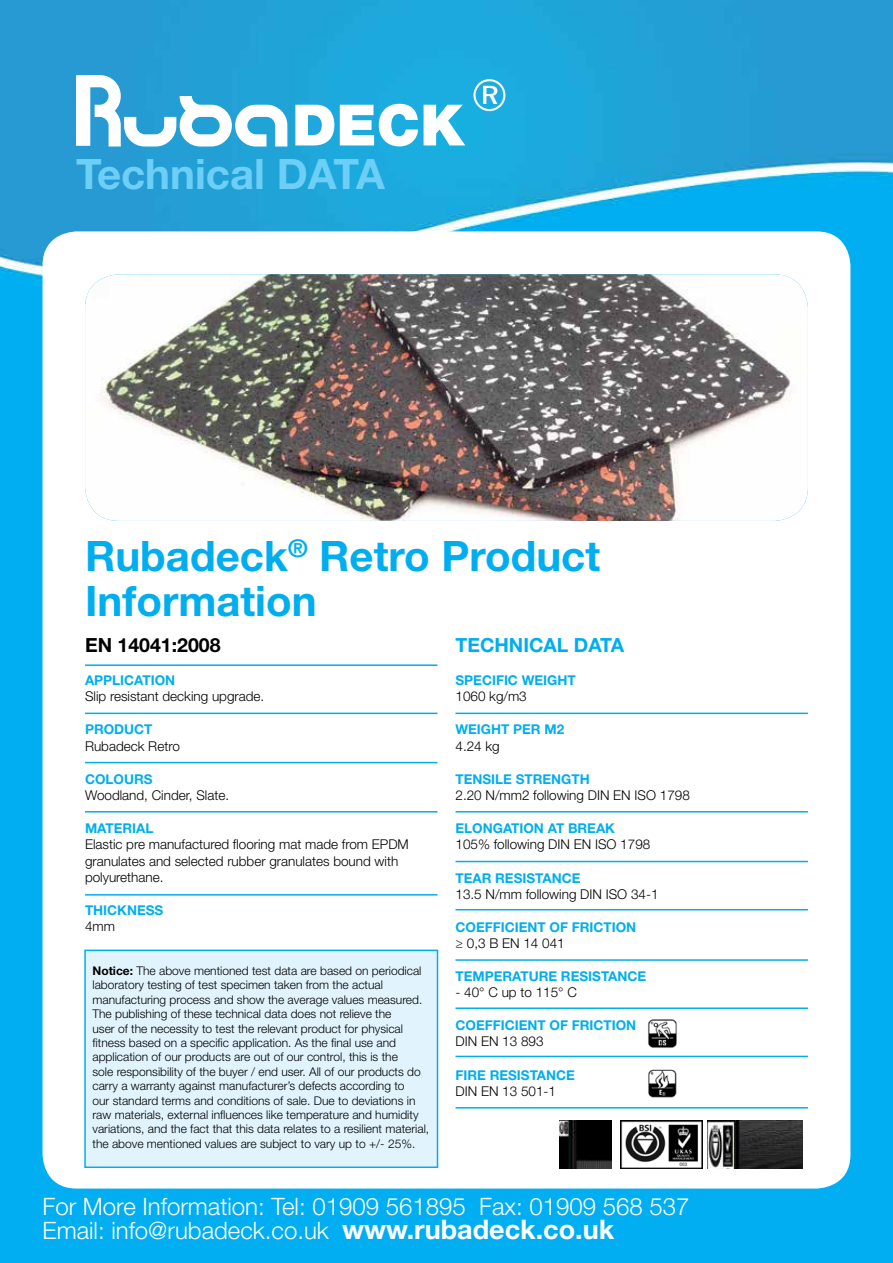
<style>
.page{position:relative;width:893px;height:1263px;background:#fff}
.page>*{position:absolute;margin:0;border:0;box-sizing:border-box;transform-origin:0 0}
.t1{font:700 42px/45px "Helvetica Neue LT Std";color:#00aeef}
.t2{font:700 42px "Helvetica Neue LT Std";color:#6dcff6}
.t3{font:300 24px/24px "Helvetica Neue LT Std";color:#fff}
.t4{font:700 19.5px "Helvetica Neue LT Std";color:#00aeef}
.t5{font:700 19.5px "Helvetica Neue LT Std";color:#000}
.t6{font:300 13.5px/16.2px "Helvetica Neue LT Std";color:#000}
.t7{font:700 13.5px "Helvetica Neue LT Std";color:#00aeef}
.t8{font:300 12px/14.4px "Helvetica Neue LT Std";color:#000}
.s1{font-weight:700}
.s2{font-weight:700;font-size:27px}
</style>
<div class="page">
<img style="left:0;top:0;width:893px;height:1263px">
<div style="left:43px;top:231px;width:807px;height:957px;background:#fff;border-radius:34px"></div>
<svg style="left:473px;top:79px;width:32px;height:32px"></svg>
<svg style="left:90px;top:75px;width:197px;height:71px"></svg>
<div style="left:76px;top:75px;width:14px;height:71px;background:#fff"></div>
<svg style="left:295px;top:105px;width:39px;height:40px"></svg>
<svg style="left:340px;top:104px;width:78px;height:42px"></svg>
<svg style="left:424px;top:105px;width:41px;height:40px"></svg>
<img style="left:85px;top:274px;width:723px;height:247px">
<hr style="left:85px;top:664px;width:352px;height:2px;background:#00aeef">
<hr style="left:85px;top:713px;width:352px;height:1px;background:#00aeef">
<hr style="left:85px;top:762px;width:352px;height:1px;background:#00aeef">
<hr style="left:85px;top:811px;width:352px;height:1px;background:#00aeef">
<hr style="left:85px;top:894px;width:352px;height:1px;background:#00aeef">
<hr style="left:455px;top:713px;width:353px;height:1px;background:#00aeef">
<hr style="left:455px;top:861px;width:353px;height:1px;background:#00aeef">
<hr style="left:455px;top:811px;width:353px;height:1px;background:#00aeef">
<hr style="left:455px;top:909px;width:353px;height:1px;background:#00aeef">
<hr style="left:455px;top:959px;width:353px;height:2px;background:#00aeef">
<hr style="left:455px;top:1007px;width:353px;height:2px;background:#00aeef">
<hr style="left:455px;top:1056px;width:353px;height:1px;background:#00aeef">
<hr style="left:455px;top:1107px;width:353px;height:1px;background:#00aeef">
<div style="left:84px;top:949px;width:354px;height:219px;background:#e1f4fd;border:2px solid #00aeef"></div>
<img style="left:559px;top:1120px;width:52px;height:48px">
<img style="left:620px;top:1120px;width:83px;height:48px">
<img style="left:707px;top:1121px;width:95px;height:47px">
<img style="left:648px;top:1019px;width:29px;height:29px">
<img style="left:648px;top:1069px;width:29px;height:29px">
<h1 class="t2" style="left:76px;top:148px;width:310px">Technical DATA</h1>
<h1 class="t1" style="left:85px;top:533px;width:517px">Rubadeck<sup>®</sup> Retro Product<br>Information</h1>
<h3 class="t5" style="left:85px;top:633px;width:137px">EN 14041:2008</h3>
<p class="t7" style="left:85px;top:672px;width:92px">APPLICATION</p>
<p class="t6" style="left:85px;top:688px;width:181px">Slip resistant decking upgrade.</p>
<p class="t7" style="left:85px;top:721px;width:69px">PRODUCT</p>
<p class="t6" style="left:85px;top:737px;width:96px">Rubadeck Retro</p>
<p class="t7" style="left:85px;top:771px;width:69px">COLOURS</p>
<p class="t6" style="left:85px;top:787px;width:146px">Woodland, Cinder, Slate.</p>
<p class="t7" style="left:85px;top:820px;width:70px">MATERIAL</p>
<p class="t6" style="left:85px;top:836px;width:325px">Elastic pre manufactured flooring mat made from EPDM granulates and selected rubber granulates bound with polyurethane.</p>
<p class="t7" style="left:85px;top:902px;width:80px">THICKNESS</p>
<p class="t6" style="left:85px;top:918px;width:31px">4mm</p>
<p class="t8" style="left:92px;top:963px;width:338px"><span class="s1">Notice:</span> The above mentioned test data are based on periodical laboratory testing of test specimen taken from the actual manufacturing process and show the average values measured.<br>The publishing of these technical data does not relieve the<br>user of the necessity to test the relevant product for physical fitness based on a specific application. As the final use and application of our products are out of our control, this is the<br>sole responsibility of the buyer / end user. All of our products do carry a warranty against manufacturer’s defects according to<br>our standard terms and conditions of sale. Due to deviations in raw materials, external influences like temperature and humidity variations, and the fact that this data relates to a resilient material, the above mentioned values are subject to vary up to +/- 25%.</p>
<h3 class="t4" style="left:455px;top:633px;width:170px">TECHNICAL DATA</h3>
<p class="t7" style="left:455px;top:672px;width:122px">SPECIFIC WEIGHT</p>
<p class="t6" style="left:455px;top:688px;width:73px">1060 kg/m3</p>
<p class="t7" style="left:455px;top:721px;width:110px">WEIGHT PER M2</p>
<p class="t6" style="left:455px;top:737px;width:46px">4.24 kg</p>
<p class="t7" style="left:455px;top:771px;width:136px">TENSILE STRENGTH</p>
<p class="t6" style="left:455px;top:787px;width:236px">2.20 N/mm2 following DIN EN ISO 1798</p>
<p class="t7" style="left:455px;top:820px;width:161px">ELONGATION AT BREAK</p>
<p class="t6" style="left:455px;top:836px;width:196px">105% following DIN EN ISO 1798</p>
<p class="t7" style="left:455px;top:869px;width:126px">TEAR RESISTANCE</p>
<p class="t6" style="left:455px;top:886px;width:205px">13.5 N/mm following DIN ISO 34-1</p>
<p class="t7" style="left:455px;top:919px;width:182px">COEFFICIENT OF FRICTION</p>
<p class="t6" style="left:455px;top:935px;width:111px">≥ 0,3 B EN 14 041</p>
<p class="t7" style="left:455px;top:967px;width:192px">TEMPERATURE RESISTANCE</p>
<p class="t6" style="left:455px;top:984px;width:123px">- 40° C up to 115° C</p>
<p class="t7" style="left:455px;top:1017px;width:182px">COEFFICIENT OF FRICTION</p>
<p class="t6" style="left:455px;top:1033px;width:90px">DIN EN 13 893</p>
<p class="t7" style="left:455px;top:1066px;width:121px">FIRE RESISTANCE</p>
<p class="t6" style="left:455px;top:1082px;width:102px">DIN EN 13 501-1</p>
<h2 class="t3" style="left:43px;top:1194px;width:649px">For More Information: Tel: 01909 561895 Fax: 01909 568 537<br>Email: info@rubadeck.co.uk <span class="s2">www.rubadeck.co.uk</span></h2>
</div>
